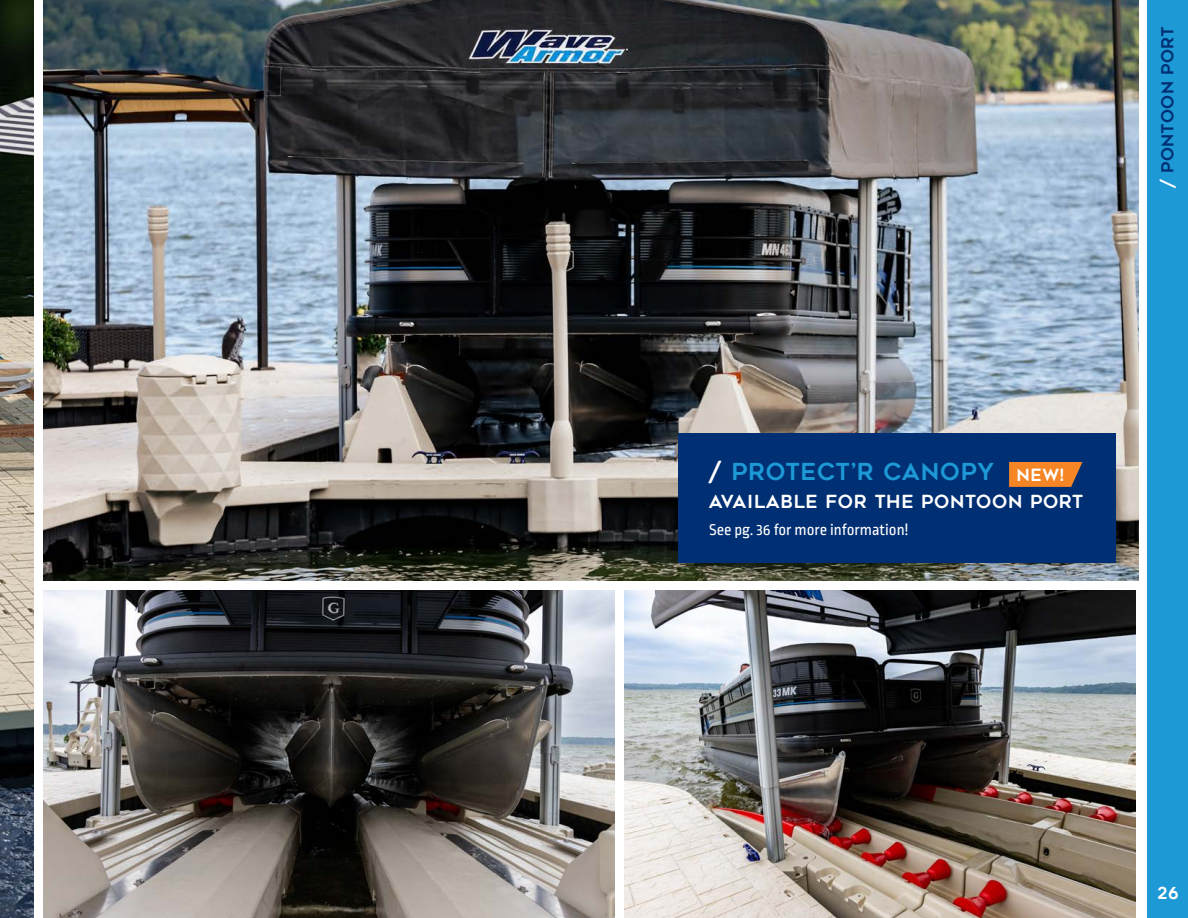
<style>
.page{position:relative;width:1188px;height:918px;background:#fff}
.page>*{position:absolute;margin:0;border:0;box-sizing:border-box;transform-origin:0 0}
.t1{font:23.25px "Geometos Rounded";letter-spacing:.04em;color:#1d99d6}
.t2{font:18px "Geometos Rounded";letter-spacing:.04em;color:#fff}
.t3{font:16.8px "Geometos Rounded";color:#fff}
.t4{font:16.5px "Ropa Sans Pro";color:#fff}
.t5{font:16.5px "Geometos Rounded";letter-spacing:.025em;color:#002f73}
.t6{font:16.5px "Geometos Rounded";color:#fff}
.s1{color:#fff}
</style>
<div class="page">
<img style="left:0;top:0;width:33px;height:918px">
<img style="left:624px;top:590px;width:511px;height:328px">
<img style="left:43px;top:0;width:1095px;height:580px">
<div style="left:1148px;top:0;width:40px;height:918px;background:#1d99d6"></div>
<img style="left:43px;top:590px;width:571px;height:328px">
<div style="left:678px;top:434px;width:438px;height:129px;background:#002f73"></div>
<svg style="left:1009px;top:462px;width:73px;height:25px;background:#e27e2a"></svg>
<p class="t5" style="left:1158px;top:188px;width:163px;rotate:-90deg"><span class="s1">/</span> PONTOON PORT</p>
<p class="t1" style="left:709px;top:458px;width:287px"><span class="s1">/</span> PROTECT’R CANOPY</p>
<p class="t2" style="left:709px;top:491px;width:376px">AVAILABLE FOR THE PONTOON PORT</p>
<p class="t3" style="left:1017px;top:465px;width:49px">NEW!</p>
<p class="t4" style="left:709px;top:521px;width:200px">See pg. 36 for more information!</p>
<p class="t6" style="left:1157px;top:884px;width:23px">26</p>
</div>
